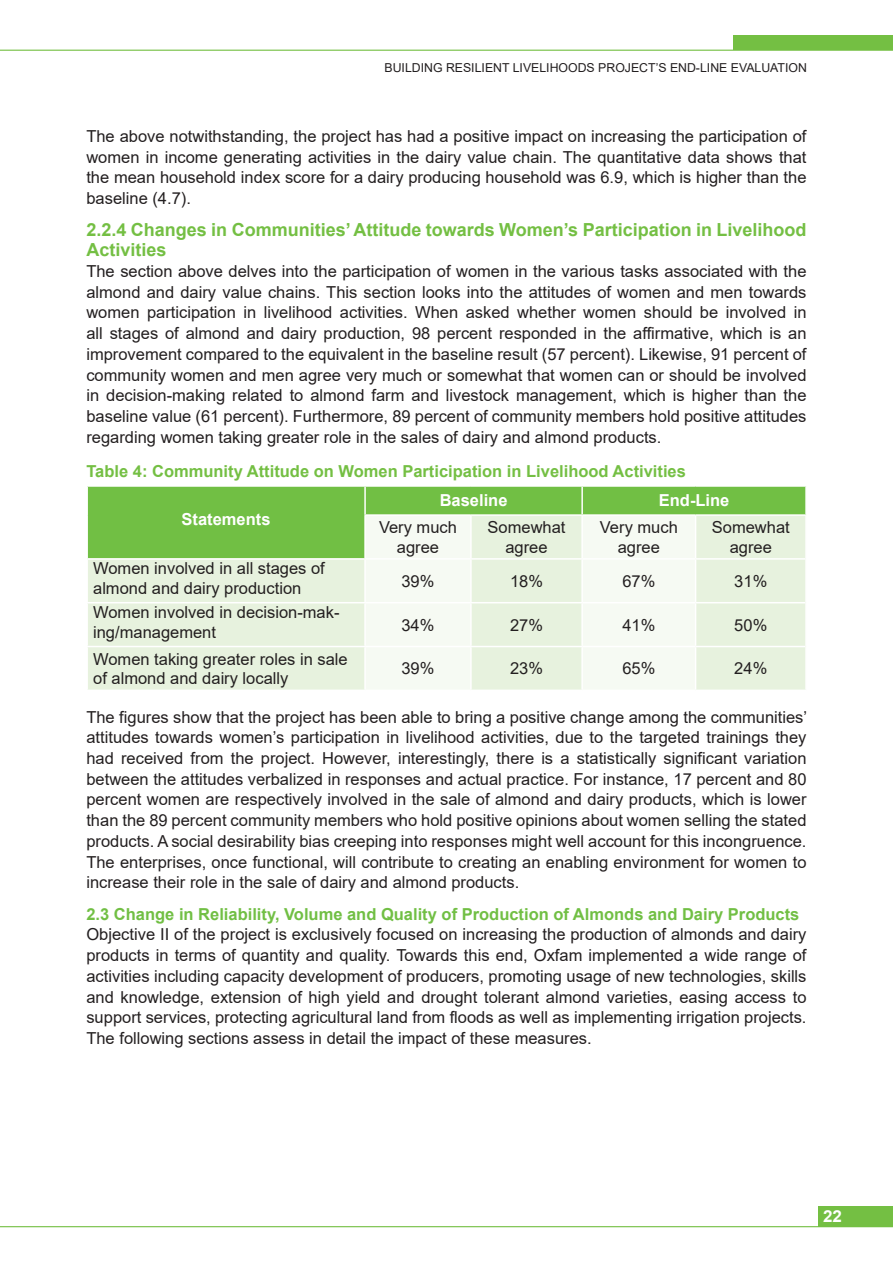
<style>
.page{position:relative;width:893px;height:1263px;background:#fff}
.page>*{position:absolute;margin:0;border:0;box-sizing:border-box;transform-origin:0 0}
.t1{font:700 18px/20.7px "Arial";color:#74bf43}
.t2{font:16.5px/20.7px "Arial";color:#231f20;text-align:justify}
.t3{font:700 16.5px "Arial";color:#71bf44}
.t4{font:700 16.5px "Arial";color:#74bf43}
.t5{font:700 16.5px "Arial";color:#fff}
.t6{font:700 16.5px "Arial";color:#fff;scale:1.04 1}
.t7{font:12.3px "Arial";color:#231f20}
</style>
<div class="page">
<div style="left:88px;top:487px;width:717px;height:28px;background:#71bf44"></div>
<svg style="left:88px;top:515px;width:717px;height:175px;fill:#e7f2de"></svg>
<hr style="left:364px;top:487px;width:2px;height:27px;background:#fff">
<hr style="left:581px;top:487px;width:2px;height:27px;background:#fff">
<hr style="left:364px;top:514px;width:107px;height:2px;background:#fff">
<hr style="left:364px;top:516px;width:2px;height:42px;background:#fff">
<hr style="left:471px;top:514px;width:111px;height:2px;background:#fff">
<hr style="left:470px;top:516px;width:2px;height:42px;background:#fff">
<hr style="left:582px;top:514px;width:114px;height:2px;background:#fff">
<hr style="left:696px;top:514px;width:111px;height:2px;background:#fff">
<hr style="left:86px;top:558px;width:279px;height:2px;background:#fff">
<hr style="left:365px;top:558px;width:106px;height:2px;background:#fff">
<hr style="left:364px;top:560px;width:2px;height:42px;background:#fff">
<hr style="left:471px;top:558px;width:111px;height:2px;background:#fff">
<hr style="left:470px;top:560px;width:2px;height:42px;background:#fff">
<hr style="left:582px;top:558px;width:114px;height:2px;background:#fff">
<hr style="left:696px;top:558px;width:109px;height:2px;background:#fff">
<hr style="left:86px;top:602px;width:279px;height:1px;background:#fff">
<hr style="left:365px;top:602px;width:106px;height:1px;background:#fff">
<hr style="left:364px;top:603px;width:2px;height:43px;background:#fff">
<hr style="left:471px;top:602px;width:111px;height:1px;background:#fff">
<hr style="left:470px;top:603px;width:2px;height:43px;background:#fff">
<hr style="left:582px;top:602px;width:114px;height:1px;background:#fff">
<hr style="left:696px;top:602px;width:109px;height:1px;background:#fff">
<hr style="left:86px;top:646px;width:279px;height:1px;background:#fff">
<hr style="left:365px;top:646px;width:106px;height:1px;background:#fff">
<hr style="left:364px;top:647px;width:2px;height:43px;background:#fff">
<hr style="left:471px;top:646px;width:111px;height:1px;background:#fff">
<hr style="left:470px;top:647px;width:2px;height:43px;background:#fff">
<hr style="left:582px;top:646px;width:114px;height:1px;background:#fff">
<hr style="left:696px;top:646px;width:109px;height:1px;background:#fff">
<hr style="left:581px;top:516px;width:2px;height:42px;background:#fff">
<hr style="left:695px;top:516px;width:1px;height:42px;background:#fff">
<hr style="left:581px;top:560px;width:2px;height:42px;background:#fff">
<hr style="left:695px;top:560px;width:1px;height:42px;background:#fff">
<hr style="left:581px;top:603px;width:2px;height:43px;background:#fff">
<hr style="left:695px;top:603px;width:1px;height:43px;background:#fff">
<hr style="left:581px;top:647px;width:2px;height:43px;background:#fff">
<hr style="left:695px;top:647px;width:1px;height:43px;background:#fff">
<hr style="left:0;top:1226px;width:893px;height:1px;background:#74bf43">
<div style="left:819px;top:1206px;width:74px;height:20px;background:#74bf43"></div>
<hr style="left:0;top:50px;width:893px;height:1px;background:#74bf43">
<div style="left:733px;top:36px;width:160px;height:14px;background:#74bf43"></div>
<p class="t7" style="left:384px;top:60px;width:424px">BUILDING RESILIENT LIVELIHOODS PROJECT’S END-LINE EVALUATION</p>
<p class="t2" style="left:86px;top:126px;width:722px">The above notwithstanding, the project has had a positive impact on increasing the participation of women in income generating activities in the dairy value chain. The quantitative data shows that the mean household index score for a dairy producing household was 6.9, which is higher than the baseline (4.7).</p>
<p class="t1" style="left:86px;top:219px;width:722px">2.2.4 Changes in Communities’ Attitude towards Women’s Participation in Livelihood<br>Activities</p>
<p class="t2" style="left:86px;top:261px;width:722px">The section above delves into the participation of women in the various tasks associated with the almond and dairy value chains. This section looks into the attitudes of women and men towards women participation in livelihood activities. When asked whether women should be involved in all stages of almond and dairy production, 98 percent responded in the affirmative, which is an improvement compared to the equivalent in the baseline result (57 percent). Likewise, 91 percent of community women and men agree very much or somewhat that women can or should be involved in decision-making related to almond farm and livestock management, which is higher than the baseline value (61 percent). Furthermore, 89 percent of community members hold positive attitudes regarding women taking greater role in the sales of dairy and almond products.</p>
<p class="t4" style="left:86px;top:459px;width:601px">Table 4: Community Attitude on Women Participation in Livelihood Activities</p>
<p class="t5" style="left:182px;top:508px;width:90px">Statements</p>
<p class="t5" style="left:440px;top:489px;width:69px">Baseline</p>
<p class="t5" style="left:659px;top:489px;width:72px">End-Line</p>
<p class="t2" style="left:379px;top:517px;width:79px;line-height:19.8px;text-align:center">Very much agree</p>
<p class="t2" style="left:488px;top:517px;width:79px;line-height:19.8px;text-align:center">Somewhat agree</p>
<p class="t2" style="left:600px;top:517px;width:79px;line-height:19.8px;text-align:center">Very much agree</p>
<p class="t2" style="left:712px;top:517px;width:79px;line-height:19.8px;text-align:center">Somewhat agree</p>
<p class="t2" style="left:93px;top:558px;width:233px;line-height:19.8px">Women involved in all stages of almond and dairy production</p>
<p class="t2" style="left:93px;top:602px;width:248px;line-height:19.8px">Women involved in decision-mak&shy;ing/management</p>
<p class="t2" style="left:401px;top:570px;width:35px">39%</p>
<p class="t2" style="left:510px;top:570px;width:35px">18%</p>
<p class="t2" style="left:622px;top:570px;width:35px">67%</p>
<p class="t2" style="left:734px;top:570px;width:35px">31%</p>
<p class="t2" style="left:401px;top:614px;width:35px">34%</p>
<p class="t2" style="left:510px;top:614px;width:35px">27%</p>
<p class="t2" style="left:622px;top:614px;width:35px">41%</p>
<p class="t2" style="left:734px;top:614px;width:35px">50%</p>
<p class="t2" style="left:93px;top:649px;width:256px;line-height:19.8px">Women taking greater roles in sale of almond and dairy locally</p>
<p class="t2" style="left:401px;top:658px;width:35px">39%</p>
<p class="t2" style="left:510px;top:658px;width:35px">23%</p>
<p class="t2" style="left:622px;top:658px;width:35px">65%</p>
<p class="t2" style="left:734px;top:658px;width:35px">24%</p>
<p class="t2" style="left:86px;top:706px;width:722px">The figures show that the project has been able to bring a positive change among the communities’ attitudes towards women’s participation in livelihood activities, due to the targeted trainings they had received from the project. However, interestingly, there is a statistically significant variation between the attitudes verbalized in responses and actual practice. For instance, 17 percent and 80 percent women are respectively involved in the sale of almond and dairy products, which is lower than the 89 percent community members who hold positive opinions about women selling the stated products. A social desirability bias creeping into responses might well account for this incongruence.<br>The enterprises, once functional, will contribute to creating an enabling environment for women to increase their role in the sale of dairy and almond products.</p>
<p class="t3" style="left:86px;top:902px;width:714px">2.3 Change in Reliability, Volume and Quality of Production of Almonds and Dairy Products</p>
<p class="t2" style="left:86px;top:924px;width:722px">Objective II of the project is exclusively focused on increasing the production of almonds and dairy products in terms of quantity and quality. Towards this end, Oxfam implemented a wide range of activities including capacity development of producers, promoting usage of new technologies, skills and knowledge, extension of high yield and drought tolerant almond varieties, easing access to support services, protecting agricultural land from floods as well as implementing irrigation projects.<br>The following sections assess in detail the impact of these measures.</p>
<p class="t6" style="left:823px;top:1204px;width:20px">22</p>
</div>
